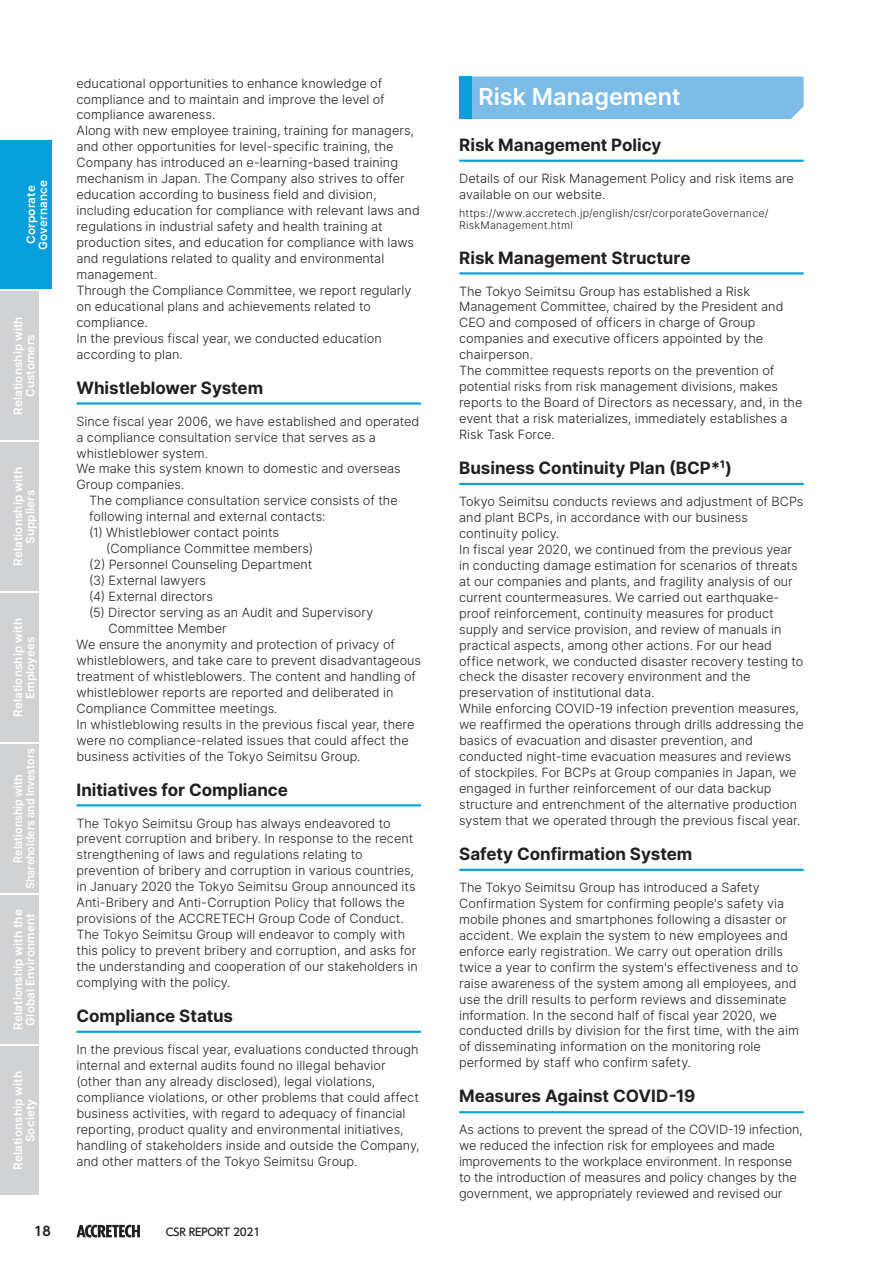
<style>
.page{position:relative;width:893px;height:1263px;background:#fff}
.page>*{position:absolute;margin:0;border:0;box-sizing:border-box;transform-origin:0 0}
.t1{font:600 23.4px "Inter";color:#fff}
.t2{font:700 16.95px "Inter";letter-spacing:-.005em;color:#231f20}
.t3{font:300 12.75px/15.9px "Inter";color:#231f20}
.t4{font:700 12.75px "UD Shin Go Pro De";color:#231f20}
.t5{font:600 11.7px/12.1px "Inter";letter-spacing:.01em;color:#fff;text-align:center}
.t6{font:600 11.7px/12.1px "Inter";letter-spacing:.01em;color:#fff;text-align:center;scale:.91 1}
.t7{font:300 10.65px/11.7px "Inter";letter-spacing:.02em;color:#231f20}
.t8{font:500 10.65px "UD Shin Go Pro";letter-spacing:-.025em;color:#231f20}
</style>
<div class="page">
<div style="left:0;top:291px;width:38px;height:149px;background:#d1d2d4"></div>
<div style="left:0;top:442px;width:38px;height:149px;background:#d1d2d4"></div>
<div style="left:0;top:593px;width:38px;height:149px;background:#d1d2d4"></div>
<div style="left:0;top:744px;width:38px;height:149px;background:#d1d2d4"></div>
<div style="left:0;top:895px;width:38px;height:149px;background:#d1d2d4"></div>
<div style="left:0;top:1046px;width:38px;height:149px;background:#d1d2d4"></div>
<hr style="left:77px;top:402px;width:344px;height:3px;background:#069edb">
<hr style="left:77px;top:804px;width:344px;height:2px;background:#069edb">
<hr style="left:77px;top:1031px;width:344px;height:2px;background:#069edb">
<hr style="left:459px;top:160px;width:345px;height:2px;background:#069edb">
<hr style="left:459px;top:272px;width:345px;height:2px;background:#069edb">
<hr style="left:459px;top:483px;width:345px;height:2px;background:#069edb">
<hr style="left:459px;top:869px;width:345px;height:2px;background:#069edb">
<hr style="left:459px;top:1111px;width:345px;height:2px;background:#069edb">
<div style="left:472px;top:77px;width:332px;height:42px;background:#7cbce7"></div>
<div style="left:459px;top:77px;width:13px;height:42px;background:#069edb"></div>
<div style="left:0;top:140px;width:51px;height:149px;background:#069edb"></div>
<svg style="left:77px;top:1225px;width:63px;height:12px"></svg>
<p class="t5" style="left:24px;top:250px;width:71px;rotate:-90deg">Governance</p>
<p class="t5" style="left:24px;top:250px;width:71px;rotate:-90deg">Corporate<br>Governance</p>
<p class="t5" style="left:12px;top:415px;width:100px;rotate:-90deg">Relationship with<br>Customers</p>
<p class="t5" style="left:12px;top:566px;width:100px;rotate:-90deg">Relationship with<br>Suppliers</p>
<p class="t5" style="left:12px;top:717px;width:100px;rotate:-90deg">Relationship with<br>Employees</p>
<p class="t6" style="left:12px;top:889px;width:156px;rotate:-90deg">Relationship with<br>Shareholders and Investors</p>
<p class="t5" style="left:12px;top:1030px;width:122px;rotate:-90deg">Relationship with the<br>Global Environment</p>
<p class="t5" style="left:12px;top:1170px;width:100px;rotate:-90deg">Relationship with<br>Society</p>
<p class="t3" style="left:76px;top:75px;width:345px">educational opportunities to enhance knowledge of compliance and to maintain and improve the level of compliance awareness.<br>Along with new employee training, training for managers, and other opportunities for level-specific training, the Company has introduced an e-learning-based training mechanism in Japan. The Company also strives to offer education according to business field and division, including education for compliance with relevant laws and regulations in industrial safety and health training at production sites, and education for compliance with laws and regulations related to quality and environmental management.<br>Through the Compliance Committee, we report regularly on educational plans and achievements related to compliance.<br>In the previous fiscal year, we conducted education according to plan.</p>
<h2 class="t2" style="left:77px;top:375px;width:188px">Whistleblower System</h2>
<p class="t3" style="left:76px;top:413px;width:344px">Since fiscal year 2006, we have established and operated</p>
<p class="t3" style="left:76px;top:429px;width:301px">a compliance consultation service that serves as a</p>
<p class="t3" style="left:76px;top:445px;width:133px">whistleblower system.</p>
<p class="t3" style="left:77px;top:461px;width:326px">We make this system known to domestic and overseas</p>
<p class="t3" style="left:76px;top:477px;width:110px">Group companies.</p>
<p class="t3" style="left:89px;top:493px;width:310px">The compliance consultation service consists of the</p>
<p class="t3" style="left:89px;top:509px;width:238px">following internal and external contacts:</p>
<p class="t3" style="left:89px;top:524px;width:191px">(1) Whistleblower contact points</p>
<p class="t3" style="left:106px;top:540px;width:208px">(Compliance Committee members)</p>
<p class="t3" style="left:89px;top:556px;width:225px">(2) Personnel Counseling Department</p>
<p class="t3" style="left:89px;top:572px;width:118px">(3) External lawyers</p>
<p class="t3" style="left:89px;top:588px;width:125px">(4) External directors</p>
<p class="t3" style="left:89px;top:604px;width:286px">(5) Director serving as an Audit and Supervisory</p>
<p class="t3" style="left:108px;top:620px;width:120px">Committee Member</p>
<p class="t3" style="left:77px;top:636px;width:320px">We ensure the anonymity and protection of privacy of</p>
<p class="t3" style="left:76px;top:652px;width:346px">whistleblowers, and take care to prevent disadvantageous</p>
<p class="t3" style="left:76px;top:668px;width:341px">treatment of whistleblowers. The content and handling of</p>
<p class="t3" style="left:76px;top:684px;width:319px">whistleblower reports are reported and deliberated in</p>
<p class="t3" style="left:76px;top:700px;width:203px">Compliance Committee meetings.</p>
<p class="t3" style="left:76px;top:716px;width:340px">In whistleblowing results in the previous fiscal year, there</p>
<p class="t3" style="left:76px;top:732px;width:334px">were no compliance-related issues that could affect the</p>
<p class="t3" style="left:76px;top:748px;width:286px">business activities of the Tokyo Seimitsu Group.</p>
<h2 class="t2" style="left:76px;top:777px;width:213px">Initiatives for Compliance</h2>
<p class="t3" style="left:76px;top:815px;width:343px">The Tokyo Seimitsu Group has always endeavored to prevent corruption and bribery. In response to the recent strengthening of laws and regulations relating to prevention of bribery and corruption in various countries, in January 2020 the Tokyo Seimitsu Group announced its Anti-Bribery and Anti-Corruption Policy that follows the provisions of the ACCRETECH Group Code of Conduct.<br>The Tokyo Seimitsu Group will endeavor to comply with this policy to prevent bribery and corruption, and asks for the understanding and cooperation of our stakeholders in complying with the policy.</p>
<h2 class="t2" style="left:76px;top:1003px;width:158px">Compliance Status</h2>
<p class="t3" style="left:76px;top:1041px;width:345px">In the previous fiscal year, evaluations conducted through internal and external audits found no illegal behavior (other than any already disclosed), legal violations, compliance violations, or other problems that could affect business activities, with regard to adequacy of financial reporting, product quality and environmental initiatives, handling of stakeholders inside and outside the Company, and other matters of the Tokyo Seimitsu Group.</p>
<p class="t4" style="left:34px;top:1221px;width:18px">18</p>
<p class="t8" style="left:166px;top:1223px;width:96px">CSR REPORT 2021</p>
<h1 class="t1" style="left:478px;top:80px;width:204px">Risk Management</h1>
<h2 class="t2" style="left:459px;top:132px;width:204px">Risk Management Policy</h2>
<p class="t3" style="left:459px;top:170px;width:336px">Details of our Risk Management Policy and risk items are available on our website.</p>
<p class="t7" style="left:459px;top:207px;width:311px">https://www.accretech.jp/english/csr/corporateGovernance/<br>RiskManagement.html</p>
<h2 class="t2" style="left:459px;top:245px;width:233px">Risk Management Structure</h2>
<p class="t3" style="left:459px;top:283px;width:345px">The Tokyo Seimitsu Group has established a Risk Management Committee, chaired by the President and CEO and composed of officers in charge of Group companies and executive officers appointed by the chairperson.<br>The committee requests reports on the prevention of potential risks from risk management divisions, makes reports to the Board of Directors as necessary, and, in the event that a risk materializes, immediately establishes a Risk Task Force.</p>
<h2 class="t2" style="left:459px;top:456px;width:275px">Business Continuity Plan (BCP*¹)</h2>
<p class="t3" style="left:459px;top:493px;width:346px">Tokyo Seimitsu conducts reviews and adjustment of BCPs and plant BCPs, in accordance with our business continuity policy.<br>In fiscal year 2020, we continued from the previous year in conducting damage estimation for scenarios of threats at our companies and plants, and fragility analysis of our current countermeasures. We carried out earthquake&shy;proof reinforcement, continuity measures for product supply and service provision, and review of manuals in practical aspects, among other actions. For our head office network, we conducted disaster recovery testing to check the disaster recovery environment and the preservation of institutional data.<br>While enforcing COVID-19 infection prevention measures, we reaffirmed the operations through drills addressing the basics of evacuation and disaster prevention, and conducted night-time evacuation measures and reviews of stockpiles. For BCPs at Group companies in Japan, we engaged in further reinforcement of our data backup structure and entrenchment of the alternative production system that we operated through the previous fiscal year.</p>
<h2 class="t2" style="left:459px;top:841px;width:235px">Safety Confirmation System</h2>
<p class="t3" style="left:459px;top:879px;width:341px">The Tokyo Seimitsu Group has introduced a Safety Confirmation System for confirming people's safety via mobile phones and smartphones following a disaster or accident. We explain the system to new employees and enforce early registration. We carry out operation drills twice a year to confirm the system's effectiveness and to raise awareness of the system among all employees, and use the drill results to perform reviews and disseminate information. In the second half of fiscal year 2020, we conducted drills by division for the first time, with the aim of disseminating information on the monitoring role performed by staff who confirm safety.</p>
<h2 class="t2" style="left:459px;top:1084px;width:238px">Measures Against COVID-19</h2>
<p class="t3" style="left:459px;top:1121px;width:345px">As actions to prevent the spread of the COVID-19 infection, we reduced the infection risk for employees and made improvements to the workplace environment. In response to the introduction of measures and policy changes by the government, we appropriately reviewed and revised our</p>
</div>
